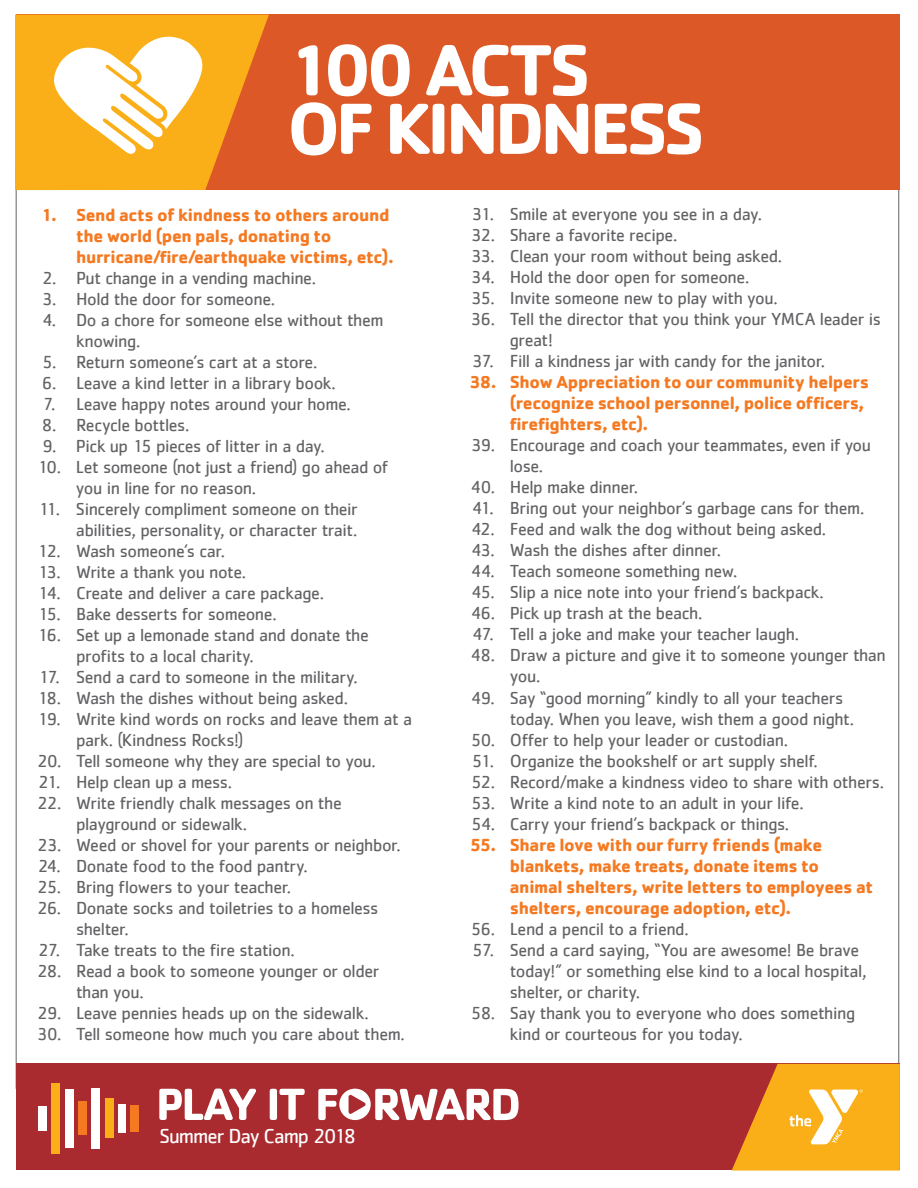
<style>
.page{position:relative;width:918px;height:1188px;background:#fff}
.page>*{position:absolute;margin:0;border:0;box-sizing:border-box;transform-origin:0 0}
.t1{font:700 75px/58.5px "Cachet";letter-spacing:-.055em;color:#fff}
.t2{font:21px "Cachet";letter-spacing:-.05em;color:#fff}
.t3{font:18px/21px "Cachet";letter-spacing:-.025em;color:#636366}
.t4{font:700 18px/21px "Cachet";letter-spacing:-.02em;color:#f47921}
</style>
<div class="page">
<div style="left:16px;top:15px;width:884px;height:175px;background:#dd5827"></div>
<svg style="left:15px;top:15px;width:254px;height:175px;fill:#faaf18"></svg>
<svg style="left:51px;top:35px;width:153px;height:119px;background:#fcda96"></svg>
<div style="left:17px;top:1064px;width:883px;height:106px;background:#a92b30"></div>
<svg style="left:732px;top:1064px;width:168px;height:107px;background:#eea330"></svg>
<div style="left:130px;top:1105px;width:9px;height:27px;background:#f47921"></div>
<div style="left:118px;top:1104px;width:8px;height:29px;background:#fff"></div>
<div style="left:105px;top:1099px;width:8px;height:39px;background:#faaf18"></div>
<div style="left:92px;top:1088px;width:8px;height:61px;background:#fff"></div>
<div style="left:78px;top:1101px;width:9px;height:34px;background:#f47921"></div>
<div style="left:65px;top:1089px;width:8px;height:59px;background:#fff"></div>
<div style="left:39px;top:1106px;width:8px;height:25px;background:#fff"></div>
<div style="left:52px;top:1083px;width:8px;height:71px;background:#faaf18"></div>
<svg style="left:159px;top:1089px;width:97px;height:31px"></svg>
<svg style="left:270px;top:1089px;width:35px;height:31px"></svg>
<svg style="left:318px;top:1089px;width:201px;height:31px"></svg>
<h1 class="t1" style="left:287px;top:38px;width:419px">100 ACTS<br>OF KINDNESS</h1>
<p class="t4" style="left:76px;top:203px;width:319px;text-indent:-34px">1. Send acts of kindness to others around the world (pen pals, donating to hurricane/fire/earthquake victims, etc).</p>
<p class="t3" style="left:42px;top:267px;width:276px">2. Put change in a vending machine.</p>
<p class="t3" style="left:42px;top:288px;width:235px">3. Hold the door for someone.</p>
<p class="t3" style="left:76px;top:309px;width:309px;text-indent:-34px">4. Do a chore for someone else without them knowing.</p>
<p class="t3" style="left:42px;top:351px;width:277px">5. Return someone’s cart at a store.</p>
<p class="t3" style="left:42px;top:372px;width:295px">6. Leave a kind letter in a library book.</p>
<p class="t3" style="left:43px;top:393px;width:310px">7. Leave happy notes around your home.</p>
<p class="t3" style="left:42px;top:414px;width:149px">8. Recycle bottles.</p>
<p class="t3" style="left:42px;top:435px;width:284px">9. Pick up 15 pieces of litter in a day.</p>
<p class="t3" style="left:76px;top:456px;width:314px;text-indent:-39px">10. Let someone (not just a friend) go ahead of you in line for no reason.</p>
<p class="t3" style="left:38px;top:498px;width:321px;text-align:right">11. Sincerely compliment someone on their abilities, personality, or character trait.</p>
<p class="t3" style="left:38px;top:540px;width:189px">12. Wash someone’s car.</p>
<p class="t3" style="left:38px;top:561px;width:210px">13. Write a thank you note.</p>
<p class="t3" style="left:38px;top:582px;width:288px">14. Create and deliver a care package.</p>
<p class="t3" style="left:38px;top:603px;width:240px">15. Bake desserts for someone.</p>
<p class="t3" style="left:76px;top:624px;width:294px;text-indent:-39px">16. Set up a lemonade stand and donate the profits to a local charity.</p>
<p class="t3" style="left:39px;top:666px;width:321px">17. Send a card to someone in the military.</p>
<p class="t3" style="left:37px;top:687px;width:312px">18. Wash the dishes without being asked.</p>
<p class="t3" style="left:76px;top:708px;width:338px;text-indent:-38px">19. Write kind words on rocks and leave them at a park. (Kindness Rocks!)</p>
<p class="t3" style="left:37px;top:750px;width:340px">20. Tell someone why they are special to you.</p>
<p class="t3" style="left:38px;top:771px;width:195px">21. Help clean up a mess.</p>
<p class="t3" style="left:76px;top:792px;width:267px;text-indent:-39px">22. Write friendly chalk messages on the playground or sidewalk.</p>
<p class="t3" style="left:37px;top:834px;width:365px">23. Weed or shovel for your parents or neighbor.</p>
<p class="t3" style="left:38px;top:855px;width:272px">24. Donate food to the food pantry.</p>
<p class="t3" style="left:37px;top:876px;width:255px">25. Bring flowers to your teacher.</p>
<p class="t3" style="left:76px;top:897px;width:304px;text-indent:-39px">26. Donate socks and toiletries to a homeless shelter.</p>
<p class="t3" style="left:38px;top:939px;width:258px">27. Take treats to the fire station.</p>
<p class="t3" style="left:76px;top:960px;width:305px;text-indent:-39px">28. Read a book to someone younger or older than you.</p>
<p class="t3" style="left:37px;top:1002px;width:333px">29. Leave pennies heads up on the sidewalk.</p>
<p class="t3" style="left:37px;top:1023px;width:369px">30. Tell someone how much you care about them.</p>
<p class="t2" style="left:159px;top:1124px;width:198px">Summer Day Camp 2018</p>
<p class="t3" style="left:472px;top:204px;width:292px">31. Smile at everyone you see in a day.</p>
<p class="t3" style="left:471px;top:225px;width:208px">32. Share a favorite recipe.</p>
<p class="t3" style="left:471px;top:246px;width:313px">33. Clean your room without being asked.</p>
<p class="t3" style="left:471px;top:267px;width:280px">34. Hold the door open for someone.</p>
<p class="t3" style="left:471px;top:288px;width:308px">35. Invite someone new to play with you.</p>
<p class="t3" style="left:510px;top:309px;width:373px;text-indent:-39px">36. Tell the director that you think your YMCA leader is great!</p>
<p class="t3" style="left:472px;top:351px;width:355px">37. Fill a kindness jar with candy for the janitor.</p>
<p class="t4" style="left:510px;top:371px;width:361px;text-indent:-40px">38. Show Appreciation to our community helpers (recognize school personnel, police officers, firefighters, etc).</p>
<p class="t3" style="left:510px;top:435px;width:363px;text-indent:-39px">39. Encourage and coach your teammates, even if you lose.</p>
<p class="t3" style="left:471px;top:477px;width:169px">40. Help make dinner.</p>
<p class="t3" style="left:472px;top:498px;width:394px">41. Bring out your neighbor’s garbage cans for them.</p>
<p class="t3" style="left:471px;top:519px;width:356px">42. Feed and walk the dog without being asked.</p>
<p class="t3" style="left:471px;top:540px;width:251px">43. Wash the dishes after dinner.</p>
<p class="t3" style="left:471px;top:561px;width:268px">44. Teach someone something new.</p>
<p class="t3" style="left:471px;top:582px;width:354px">45. Slip a nice note into your friend’s backpack.</p>
<p class="t3" style="left:471px;top:603px;width:233px">46. Pick up trash at the beach.</p>
<p class="t3" style="left:472px;top:624px;width:328px">47. Tell a joke and make your teacher laugh.</p>
<p class="t3" style="left:510px;top:645px;width:378px;text-indent:-39px">48. Draw a picture and give it to someone younger than you.</p>
<p class="t3" style="left:510px;top:687px;width:346px;text-indent:-39px">49. Say “good morning” kindly to all your teachers today. When you leave, wish them a good night.</p>
<p class="t3" style="left:471px;top:729px;width:319px">50. Offer to help your leader or custodian.</p>
<p class="t3" style="left:472px;top:750px;width:347px">51. Organize the bookshelf or art supply shelf.</p>
<p class="t3" style="left:471px;top:771px;width:414px">52. Record/make a kindness video to share with others.</p>
<p class="t3" style="left:471px;top:792px;width:334px">53. Write a kind note to an adult in your life.</p>
<p class="t3" style="left:471px;top:813px;width:320px">54. Carry your friend’s backpack or things.</p>
<p class="t4" style="left:510px;top:833px;width:365px;text-indent:-40px">55. Share love with our furry friends (make blankets, make treats, donate items to animal shelters, write letters to employees at shelters, encourage adoption, etc).</p>
<p class="t3" style="left:471px;top:918px;width:219px">56. Lend a pencil to a friend.</p>
<p class="t3" style="left:510px;top:939px;width:358px;text-indent:-38px">57. Send a card saying, “You are awesome! Be brave today!” or something else kind to a local hospital, shelter, or charity.</p>
<p class="t3" style="left:510px;top:1002px;width:347px;text-indent:-39px">58. Say thank you to everyone who does something kind or courteous for you today.</p>
</div>
